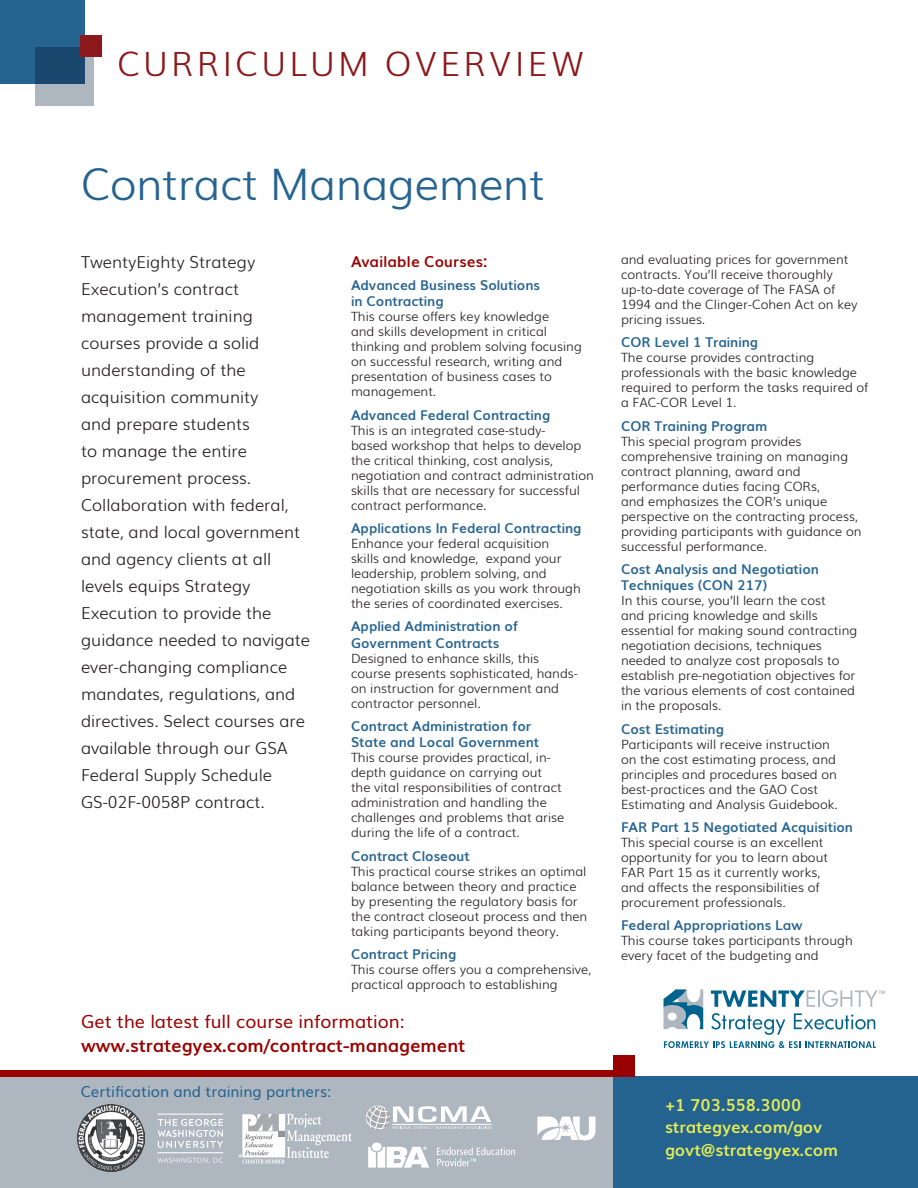
<style>
.page{position:relative;width:918px;height:1188px;background:#fff}
.page>*{position:absolute;margin:0;border:0;box-sizing:border-box;transform-origin:0 0}
.t1{font:300 43.5px "Muli";letter-spacing:-.01em;color:#256391}
.t2{font:300 33.45px "Muli";letter-spacing:.1em;color:#8c181b}
.t3{font:700 18px "Muli";color:#900}
.t4{font:18px "Muli";color:#900}
.MAIN_TEXT_-_LEAD_IN{font:300 16.5px/27px "Muli";color:#231f20}
.t5{font:700 16.5px/22.5px "Muli";color:#e4ed54}
.t6{font:15px "Muli";color:#24628f}
.MAIN_TEXT_-_AVAILABL{font:700 15px "Muli";letter-spacing:.015em;color:#900}
.MAIN_TEXT_-_head-1{font:700 13.5px/16.5px "Muli";color:#256391}
.MAIN_TEXT{font:300 12.75px/15px "Muli";color:#231f20}
</style>
<div class="page">
<div style="left:0;top:0;width:84px;height:84px;background:#256391"></div>
<svg style="left:36px;top:48px;width:58px;height:58px;background:#5f7a93"></svg>
<div style="left:81px;top:35px;width:21px;height:21px;background:#8c181b"></div>
<div style="left:0;top:1076px;width:625px;height:112px;background:#aeb7c0"></div>
<svg style="left:158px;top:1114px;width:65px;height:50px"></svg>
<div style="left:372px;top:1143px;width:10px;height:8px;background:#fff;border-radius:50%"></div>
<svg style="left:368px;top:1147px;width:61px;height:21px"></svg>
<svg style="left:437px;top:1147px;width:78px;height:19px"></svg>
<img style="left:77px;top:1105px;width:67px;height:67px">
<svg style="left:239px;top:1114px;width:113px;height:50px"></svg>
<svg style="left:366px;top:1105px;width:126px;height:25px"></svg>
<hr style="left:392px;top:1124px;width:100px;height:1px;background:#fff">
<svg style="left:537px;top:1117px;width:58px;height:23px"></svg>
<div style="left:614px;top:1076px;width:304px;height:112px;background:#24628f"></div>
<div style="left:614px;top:1055px;width:21px;height:21px;background:#900"></div>
<div style="left:0;top:1070px;width:628px;height:6px;background:#900"></div>
<svg style="left:711px;top:1013px;width:74px;height:22px"></svg>
<svg style="left:794px;top:1013px;width:81px;height:17px"></svg>
<svg style="left:664px;top:1041px;width:212px;height:7px"></svg>
<svg style="left:664px;top:989px;width:39px;height:40px"></svg>
<svg style="left:711px;top:990px;width:174px;height:17px"></svg>
<h2 class="t2" style="left:117px;top:38px;width:468px">CURRICULUM OVERVIEW</h2>
<p class="t1" style="left:81px;top:150px;width:465px">Contract Management</p>
<p class="MAIN_TEXT_-_LEAD_IN" style="left:81px;top:248px;width:231px">TwentyEighty Strategy<br>Execution’s contract management training courses provide a solid understanding of the acquisition community<br>and prepare students<br>to manage the entire procurement process.<br>Collaboration with federal, state, and local government and agency clients at all levels equips Strategy<br>Execution to provide the guidance needed to navigate ever-changing compliance mandates, regulations, and directives. Select courses are available through our GSA<br>Federal Supply Schedule<br>GS-02F-0058P contract.</p>
<p class="MAIN_TEXT_-_AVAILABL" style="left:351px;top:249px;width:138px">Available Courses:</p>
<p class="MAIN_TEXT_-_head-1" style="left:351px;top:276px;width:190px">Advanced Business Solutions in Contracting</p>
<p class="MAIN_TEXT" style="left:351px;top:308px;width:232px">This course offers key knowledge<br>and skills development in critical thinking and problem solving focusing on successful research, writing and presentation of business cases to management.</p>
<p class="MAIN_TEXT_-_head-1" style="left:351px;top:406px;width:201px">Advanced Federal Contracting</p>
<p class="MAIN_TEXT" style="left:351px;top:422px;width:245px">This is an integrated case-study-<br>based workshop that helps to develop the critical thinking, cost analysis, negotiation and contract administration skills that are necessary for successful contract performance.</p>
<p class="MAIN_TEXT_-_head-1" style="left:351px;top:519px;width:232px">Applications In Federal Contracting</p>
<p class="MAIN_TEXT" style="left:351px;top:535px;width:231px">Enhance your federal acquisition<br>skills and knowledge, expand your leadership, problem solving, and negotiation skills as you work through the series of coordinated exercises.</p>
<p class="MAIN_TEXT_-_head-1" style="left:351px;top:617px;width:169px">Applied Administration of<br>Government Contracts</p>
<p class="MAIN_TEXT" style="left:351px;top:650px;width:228px">Designed to enhance skills, this course presents sophisticated, hands&shy;on instruction for government and contractor personnel.</p>
<p class="MAIN_TEXT_-_head-1" style="left:351px;top:717px;width:190px">Contract Administration for<br>State and Local Government</p>
<p class="MAIN_TEXT" style="left:351px;top:749px;width:215px">This course provides practical, in&shy;depth guidance on carrying out the vital responsibilities of contract administration and handling the challenges and problems that arise during the life of a contract.</p>
<p class="MAIN_TEXT_-_head-1" style="left:351px;top:847px;width:120px">Contract Closeout</p>
<p class="MAIN_TEXT" style="left:351px;top:863px;width:238px">This practical course strikes an optimal balance between theory and practice by presenting the regulatory basis for the contract closeout process and then taking participants beyond theory.</p>
<p class="MAIN_TEXT_-_head-1" style="left:351px;top:945px;width:107px">Contract Pricing</p>
<p class="MAIN_TEXT" style="left:351px;top:961px;width:242px">This course offers you a comprehensive, practical approach to establishing</p>
<h3 class="t4" style="left:81px;top:1006px;width:325px">Get the latest full course information:</h3>
<h3 class="t3" style="left:81px;top:1031px;width:386px">www.strategyex.com/contract-management</h3>
<p class="t6" style="left:81px;top:1079px;width:252px">Certification and training partners:</p>
<p class="MAIN_TEXT" style="left:621px;top:251px;width:238px">and evaluating prices for government contracts. You’ll receive thoroughly up-to-date coverage of The FASA of<br>1994 and the Clinger-Cohen Act on key pricing issues.</p>
<p class="MAIN_TEXT_-_head-1" style="left:621px;top:333px;width:139px">COR Level 1 Training</p>
<p class="MAIN_TEXT" style="left:621px;top:349px;width:249px">The course provides contracting professionals with the basic knowledge required to perform the tasks required of a FAC-COR Level 1.</p>
<p class="MAIN_TEXT_-_head-1" style="left:621px;top:417px;width:148px">COR Training Program</p>
<p class="MAIN_TEXT" style="left:621px;top:432px;width:242px">This special program provides comprehensive training on managing contract planning, award and performance duties facing CORs,<br>and emphasizes the COR’s unique perspective on the contracting process, providing participants with guidance on successful performance.</p>
<p class="MAIN_TEXT_-_head-1" style="left:621px;top:560px;width:199px">Cost Analysis and Negotiation<br>Techniques (CON 217)</p>
<p class="MAIN_TEXT" style="left:621px;top:592px;width:238px">In this course, you’ll learn the cost<br>and pricing knowledge and skills essential for making sound contracting negotiation decisions, techniques needed to analyze cost proposals to establish pre-negotiation objectives for the various elements of cost contained in the proposals.</p>
<p class="MAIN_TEXT_-_head-1" style="left:621px;top:720px;width:104px">Cost Estimating</p>
<p class="MAIN_TEXT" style="left:621px;top:735px;width:218px">Participants will receive instruction on the cost estimating process, and principles and procedures based on best-practices and the GAO Cost Estimating and Analysis Guidebook.</p>
<p class="MAIN_TEXT_-_head-1" style="left:621px;top:818px;width:234px">FAR Part 15 Negotiated Acquisition</p>
<p class="MAIN_TEXT" style="left:621px;top:834px;width:209px">This special course is an excellent opportunity for you to learn about FAR Part 15 as it currently works, and affects the responsibilities of procurement professionals.</p>
<p class="MAIN_TEXT_-_head-1" style="left:621px;top:916px;width:183px">Federal Appropriations Law</p>
<p class="MAIN_TEXT" style="left:621px;top:932px;width:233px">This course takes participants through every facet of the budgeting and</p>
<p class="t5" style="left:665px;top:1093px;width:174px">+1 703.558.3000 strategyex.com/gov govt@strategyex.com</p>
</div>
